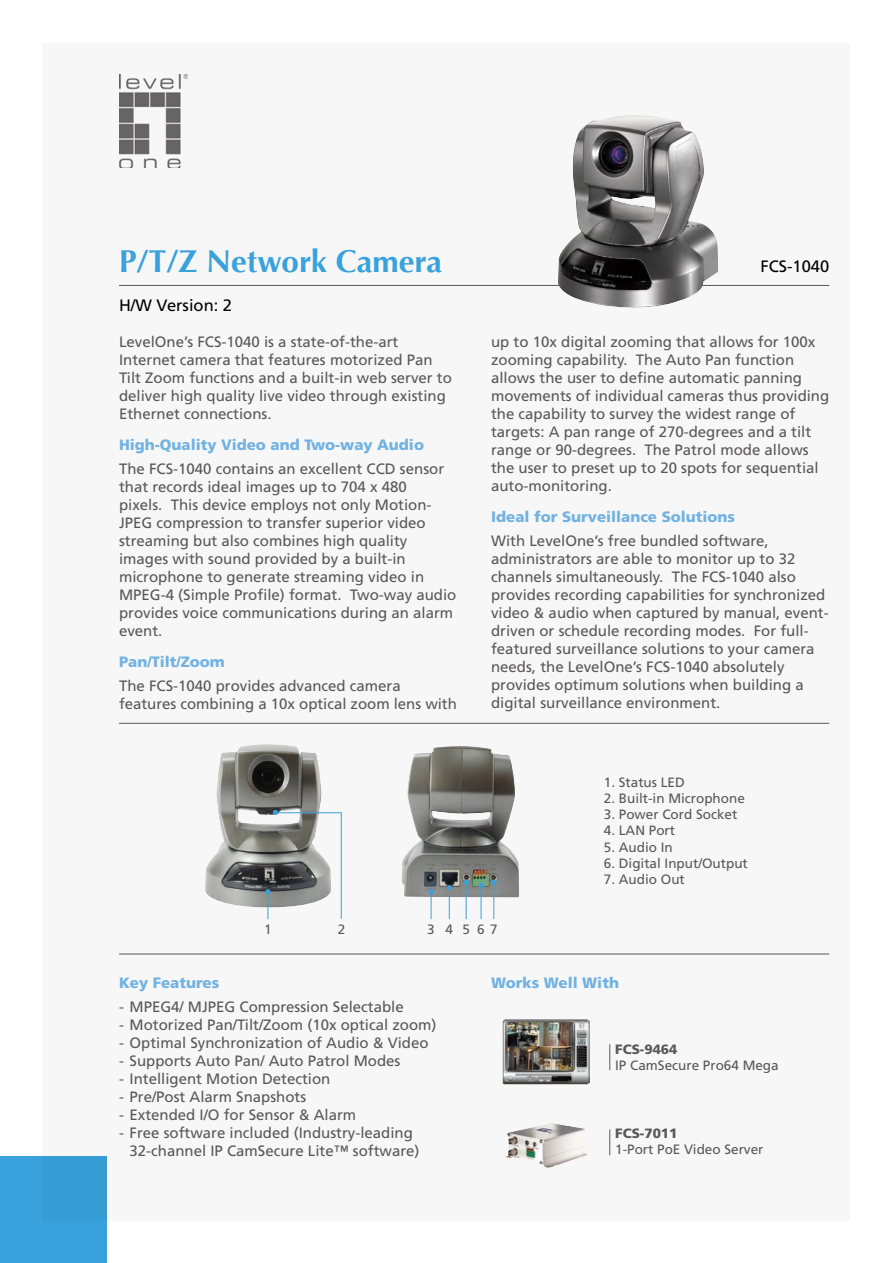
<style>
.page{position:relative;width:893px;height:1263px;background:#fff}
.page>*{position:absolute;margin:0;border:0;box-sizing:border-box;transform-origin:0 0}
.t1{font:700 31.5px "Optima";color:#39a1db}
.t2{font:16.5px "Frutiger CE";color:#000}
.t3{font:15px/18px "Frutiger CE";color:#595757}
.t4{font:900 15px "Frutiger CE";color:#71b2e2}
.t5{font:13.5px "Frutiger CE";color:#595757}
.t6{font:900 13.5px "Frutiger CE";color:#595757}
</style>
<div class="page">
<div style="left:43px;top:43px;width:807px;height:1177px;background:#f7f7f7"></div>
<div style="left:0;top:1157px;width:106px;height:106px;background:#39a1db"></div>
<img style="left:119px;top:74px;width:68px;height:94px">
<hr style="left:119px;top:285px;width:710px;height:1px;background:#595757">
<hr style="left:119px;top:723px;width:710px;height:1px;background:#595757">
<hr style="left:119px;top:954px;width:710px;height:1px;background:#595757">
<svg style="left:609px;top:1129px;width:1px;height:26px"></svg>
<img style="left:506px;top:1123px;width:81px;height:45px">
<img style="left:502px;top:1019px;width:87px;height:66px">
<svg style="left:609px;top:1044px;width:1px;height:26px"></svg>
<img style="left:558px;top:115px;width:160px;height:193px">
<img style="left:205px;top:744px;width:117px;height:163px">
<img style="left:402px;top:746px;width:117px;height:151px">
<svg style="left:429px;top:889px;width:5px;height:30px"></svg>
<hr style="left:449px;top:888px;width:1px;height:31px;background:#39a1db">
<svg style="left:447px;top:885px;width:5px;height:5px"></svg>
<hr style="left:466px;top:883px;width:1px;height:36px;background:#39a1db">
<svg style="left:464px;top:880px;width:5px;height:5px"></svg>
<hr style="left:481px;top:886px;width:1px;height:33px;background:#39a1db">
<svg style="left:479px;top:883px;width:5px;height:5px"></svg>
<hr style="left:493px;top:883px;width:1px;height:36px;background:#39a1db">
<svg style="left:491px;top:880px;width:5px;height:5px"></svg>
<svg style="left:265px;top:810px;width:77px;height:109px"></svg>
<h1 class="t1" style="left:119px;top:243px;width:325px">P/T/Z Network Camera</h1>
<p class="t2" style="left:119px;top:296px;width:115px">H/W Version: 2</p>
<p class="t3" style="left:119px;top:333px;width:334px">LevelOne’s FCS-1040 is a state-of-the-art Internet camera that features motorized Pan Tilt Zoom functions and a built-in web server to deliver high quality live video through existing Ethernet connections.</p>
<p class="t4" style="left:119px;top:436px;width:306px">High-Quality Video and Two-way Audio</p>
<p class="t3" style="left:119px;top:460px;width:339px">The FCS-1040 contains an excellent CCD sensor that records ideal images up to 704 x 480<br>pixels. This device employs not only Motion-JPEG compression to transfer superior video streaming but also combines high quality images with sound provided by a built-in microphone to generate streaming video in MPEG-4 (Simple Profile) format. Two-way audio provides voice communications during an alarm event.</p>
<p class="t4" style="left:119px;top:653px;width:107px">Pan/Tilt/Zoom</p>
<p class="t3" style="left:119px;top:677px;width:339px">The FCS-1040 provides advanced camera features combining a 10x optical zoom lens with</p>
<p class="t2" style="left:760px;top:257px;width:70px">FCS-1040</p>
<p class="t3" style="left:491px;top:333px;width:340px">up to 10x digital zooming that allows for 100x zooming capability. The Auto Pan function allows the user to define automatic panning movements of individual cameras thus providing the capability to survey the widest range of targets: A pan range of 270-degrees and a tilt range or 90-degrees. The Patrol mode allows the user to preset up to 20 spots for sequential auto-monitoring.</p>
<p class="t4" style="left:491px;top:508px;width:245px">Ideal for Surveillance Solutions</p>
<p class="t3" style="left:491px;top:532px;width:339px">With LevelOne’s free bundled software, administrators are able to monitor up to 32 channels simultaneously. The FCS-1040 also provides recording capabilities for synchronized video &amp; audio when captured by manual, event&shy;driven or schedule recording modes. For full&shy;featured surveillance solutions to your camera needs, the LevelOne’s FCS-1040 absolutely provides optimum solutions when building a digital surveillance environment.</p>
<p class="t5" style="left:604px;top:774px;width:83px">1. Status LED</p>
<p class="t5" style="left:604px;top:790px;width:143px">2. Built-in Microphone</p>
<p class="t5" style="left:604px;top:807px;width:135px">3. Power Cord Socket</p>
<p class="t5" style="left:604px;top:823px;width:73px">4. LAN Port</p>
<p class="t5" style="left:604px;top:839px;width:71px">5. Audio In</p>
<p class="t5" style="left:604px;top:855px;width:146px">6. Digital Input/Output</p>
<p class="t5" style="left:604px;top:871px;width:83px">7. Audio Out</p>
<p class="t5" style="left:264px;top:921px;width:9px">1</p>
<p class="t5" style="left:338px;top:921px;width:9px">2</p>
<p class="t5" style="left:427px;top:921px;width:72px">3 4567</p>
<p class="t4" style="left:491px;top:973px;width:129px">Works Well With</p>
<p class="t4" style="left:119px;top:973px;width:102px">Key Features</p>
<p class="t3" style="left:119px;top:998px;width:286px">- MPEG4/ MJPEG Compression Selectable</p>
<p class="t3" style="left:119px;top:1016px;width:319px">- Motorized Pan/Tilt/Zoom (10x optical zoom)</p>
<p class="t3" style="left:119px;top:1034px;width:311px">- Optimal Synchronization of Audio &amp; Video</p>
<p class="t3" style="left:119px;top:1052px;width:283px">- Supports Auto Pan/ Auto Patrol Modes</p>
<p class="t3" style="left:119px;top:1070px;width:213px">- Intelligent Motion Detection</p>
<p class="t3" style="left:119px;top:1088px;width:189px">- Pre/Post Alarm Snapshots</p>
<p class="t3" style="left:119px;top:1106px;width:239px">- Extended I/O for Sensor &amp; Alarm</p>
<p class="t3" style="left:130px;top:1124px;width:291px;text-indent:-10px">- Free software included (Industry-leading<br>32-channel IP CamSecure Lite™ software)</p>
<p class="t6" style="left:615px;top:1125px;width:64px">FCS-7011</p>
<p class="t6" style="left:615px;top:1041px;width:64px">FCS-9464</p>
<p class="t5" style="left:615px;top:1057px;width:165px">IP CamSecure Pro64 Mega</p>
<p class="t5" style="left:615px;top:1142px;width:150px">1-Port PoE Video Server</p>
</div>
